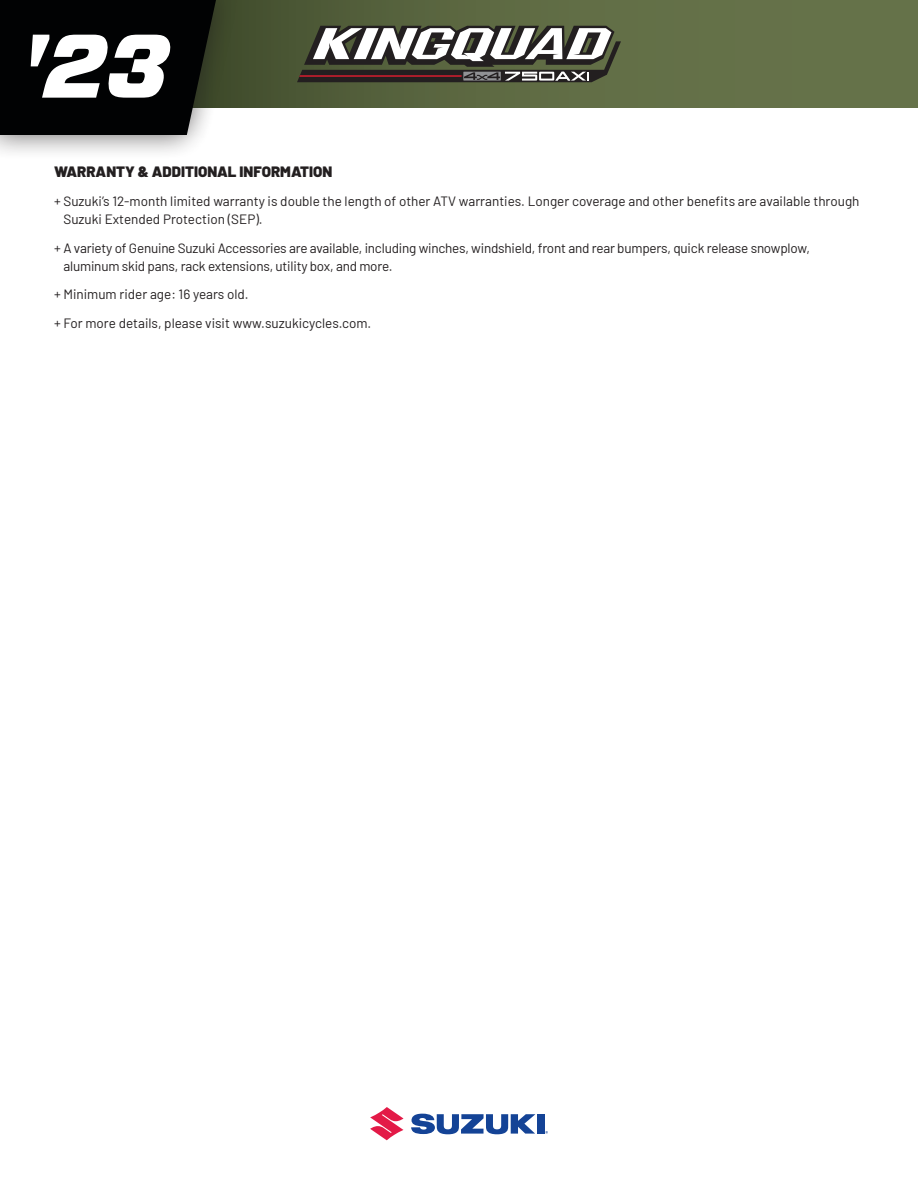
<style>
.page{position:relative;width:918px;height:1188px;background:#fff}
.page>*{position:absolute;margin:0;border:0;box-sizing:border-box;transform-origin:0 0}
.t1{font:italic 900 90px "Forza";color:#fff}
.t2{font:900 15px "Barlow";color:#231f20}
.t3{font:13.5px/18px "Barlow";letter-spacing:-.005em;color:#231f20}
</style>
<div class="page">
<svg style="left:247px;top:0;width:671px;height:108px;background:#5e6a43"></svg>
<svg style="left:0;top:0;width:247px;height:153px;background:#2c2e2c"></svg>
<svg style="left:370px;top:1107px;width:34px;height:33px"></svg>
<div style="left:537px;top:1114px;width:7px;height:20px;background:#144396"></div>
<svg style="left:411px;top:1114px;width:124px;height:20px"></svg>
<svg style="left:297px;top:26px;width:324px;height:56px"></svg>
<p class="t1" style="left:20px;top:4px;width:151px">'23</p>
<p class="t2" style="left:54px;top:160px;width:280px">WARRANTY &amp; ADDITIONAL INFORMATION</p>
<p class="t3" style="left:63px;top:191px;width:798px;text-indent:-9px">+ Suzuki’s 12-month limited warranty is double the length of other ATV warranties. Longer coverage and other benefits are available through<br>Suzuki Extended Protection (SEP).</p>
<p class="t3" style="left:63px;top:238px;width:748px;text-indent:-9px">+ A variety of Genuine Suzuki Accessories are available, including winches, windshield, front and rear bumpers, quick release snowplow, aluminum skid pans, rack extensions, utility box, and more.</p>
<p class="t3" style="left:54px;top:284px;width:196px">+ Minimum rider age: 16 years old.</p>
<p class="t3" style="left:54px;top:313px;width:319px">+ For more details, please visit www.suzukicycles.com.</p>
</div>
